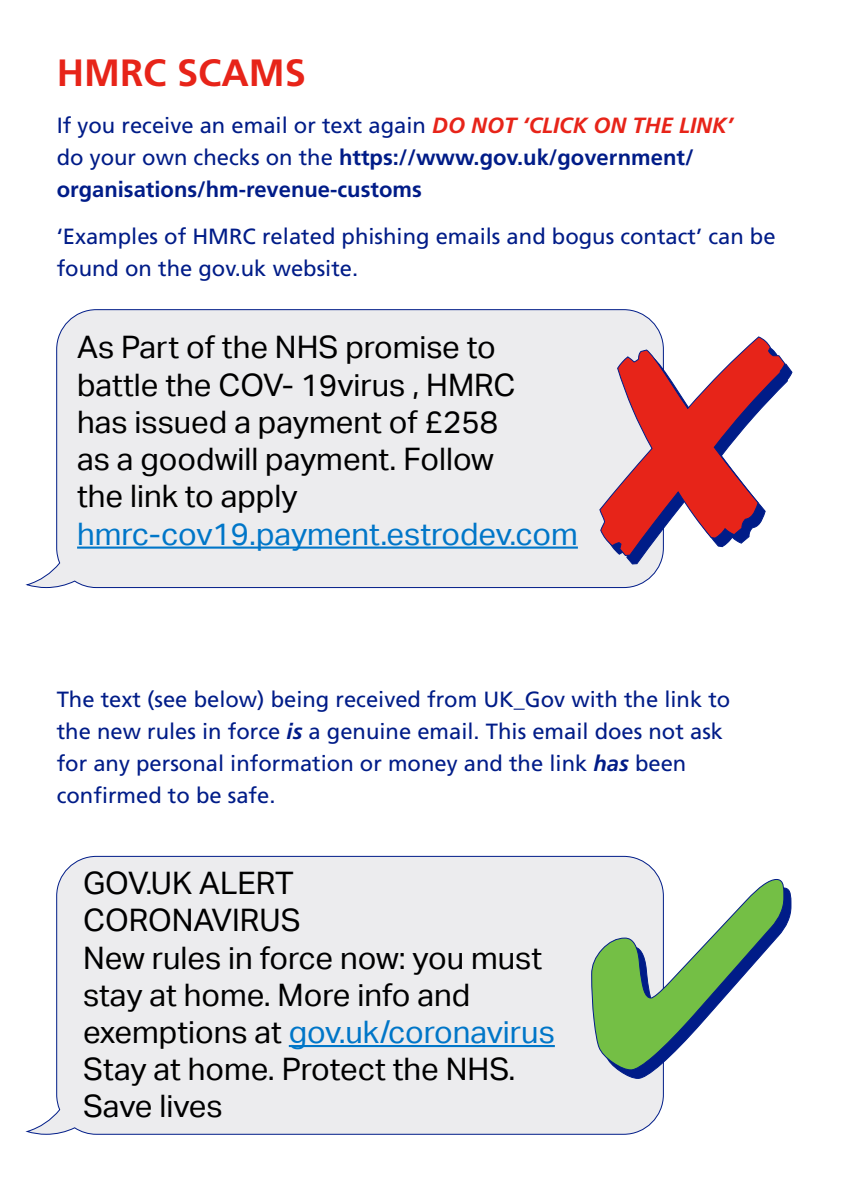
<style>
.page{position:relative;width:842px;height:1191px;background:#fff}
.page>*{position:absolute;margin:0;border:0;box-sizing:border-box;transform-origin:0 0}
.t1{font:700 38px "Frutiger";color:#e72419}
.t2{font:31px/37.2px "Aktiv Grotesk";color:#000}
.t3{font:31px "Aktiv Grotesk";color:#0076c8}
.t4{font:22px/32px "Frutiger";color:#001c88}
.t5{font:700 22px/32px "Frutiger";color:#001c88}
.s1{font-weight:400}
.s2{font-style:italic;color:#e72419}
.s3{font-weight:700;font-style:italic}
.s4{color:#0076c8}
</style>
<div class="page">
<svg style="left:25px;top:309px;width:637px;height:279px;background:#eaeaed"></svg>
<svg style="left:25px;top:855px;width:639px;height:280px;background:#eaeaed"></svg>
<hr style="left:289px;top:1045px;width:266px;height:2px;background:#0076c8">
<svg style="left:606px;top:363px;width:187px;height:202px"></svg>
<svg style="left:599px;top:336px;width:187px;height:220px"></svg>
<svg style="left:591px;top:878px;width:201px;height:201px"></svg>
<hr style="left:77px;top:546px;width:501px;height:2px;background:#0076c8">
<p class="t1" style="left:57px;top:51px;width:251px">HMRC SCAMS</p>
<p class="t5" style="left:57px;top:109px;width:678px"><span class="s1">If you receive an email or text again</span> <span class="s2">DO NOT ‘CLICK ON THE LINK’ </span><span class="s1">do your own checks on the</span> https://www.gov.uk/government/ organisations/hm-revenue-customs</p>
<p class="t4" style="left:57px;top:220px;width:720px">‘Examples of HMRC related phishing emails and bogus contact’ can be found on the gov.uk website.</p>
<p class="t2" style="left:77px;top:329px;width:420px">As Part of the NHS promise to</p>
<p class="t2" style="left:77px;top:366px;width:440px">battle the COV- 19virus , HMRC</p>
<p class="t2" style="left:77px;top:403px;width:422px">has issued a payment of £258</p>
<p class="t2" style="left:77px;top:441px;width:418px">as a goodwill payment. Follow</p>
<p class="t2" style="left:77px;top:478px;width:222px">the link to apply</p>
<p class="t3" style="left:77px;top:515px;width:502px">hmrc-cov19.payment.estrodev.com</p>
<p class="t4" style="left:57px;top:683px;width:675px">The text (see below) being received from UK_Gov with the link to the new rules in force <span class="s3">is</span> a genuine email. This email does not ask for any personal information or money and the link <span class="s3">has</span> been confirmed to be safe.</p>
<p class="t2" style="left:83px;top:864px;width:212px">GOV.UK ALERT</p>
<p class="t2" style="left:83px;top:902px;width:219px">CORONAVIRUS</p>
<p class="t2" style="left:83px;top:939px;width:473px">New rules in force now: you must stay at home. More info and exemptions at <span class="s4">gov.uk/coronavirus</span></p>
<p class="t2" style="left:83px;top:1050px;width:434px">Stay at home. Protect the NHS.</p>
<p class="t2" style="left:83px;top:1088px;width:141px">Save lives</p>
</div>
